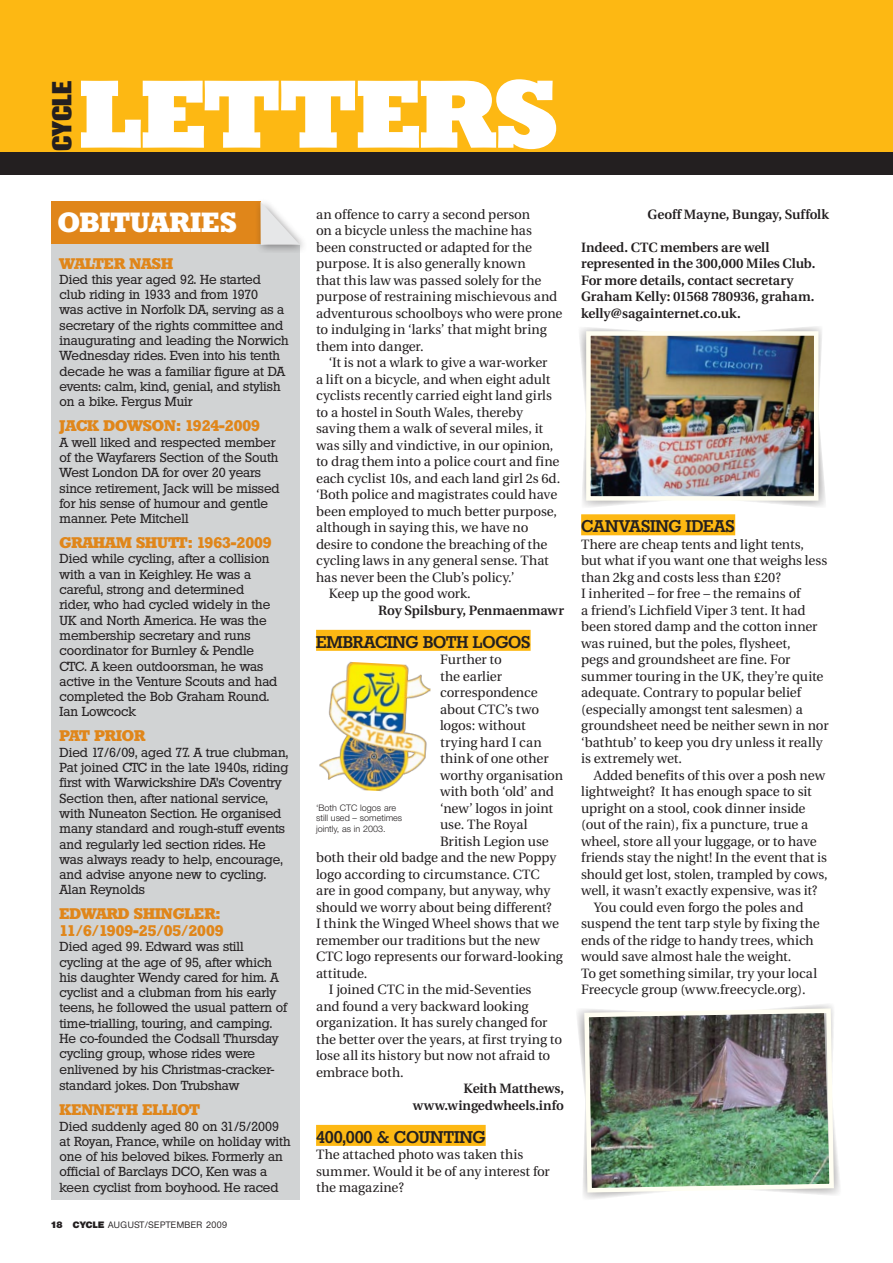
<style>
.page{position:relative;width:893px;height:1263px;background:#fff}
.page>*{position:absolute;margin:0;border:0;box-sizing:border-box;transform-origin:0 0}
.CrossHead{font:800 93.15px "Stafford";letter-spacing:-.005em;color:#fff}
.t1{font:700 27px "Stafford";letter-spacing:.015em;color:#fff}
.t2{font:800 condensed 26.7px "Olympia";color:#231f20}
._2ndPara{font:500 16.5px "Stafford";letter-spacing:-.005em;color:#231f20}
.t3{font:700 15px/16.5px "Stafford";color:#e0861a}
._2ndPara-2{font:13.5px/16.5px "Utopia";letter-spacing:-.005em;color:#231f20}
._2ndPara-3{font:600 13.5px/16.5px "Utopia";letter-spacing:-.005em;color:#231f20;text-align:right}
._2ndPara-4{font:13.5px "Utopia";letter-spacing:.02em;color:#231f20}
.t4{font:12.75px/15.3px "Stafford";color:#231f20}
.t5{font:300 9px/10.5px "Helvetica Neue";color:#231f20}
.t6{font:500 9px "Olympia";letter-spacing:.05em;color:#231f20}
.s1{font-weight:800}
</style>
<div class="page">
<div style="left:0;top:0;width:893px;height:157px;background:#fdb813"></div>
<div style="left:0;top:153px;width:893px;height:22px;background:#231f20"></div>
<div style="left:316px;top:630px;width:215px;height:21px;background:#fdb813"></div>
<div style="left:316px;top:1125px;width:170px;height:21px;background:#fdb813"></div>
<div style="left:581px;top:514px;width:154px;height:21px;background:#fdb813"></div>
<div style="left:51px;top:206px;width:248px;height:993px;background:#d1d3d4"></div>
<div style="left:51px;top:202px;width:248px;height:42px;background:#e0861a"></div>
<div style="left:254px;top:195px;width:54px;height:58px;background:#231f20;opacity:.45"></div>
<svg style="left:260px;top:197px;width:48px;height:49px"></svg>
<img style="left:319px;top:662px;width:112px;height:129px">
<svg style="left:579px;top:326px;width:246px;height:181px"></svg>
<img style="left:592px;top:337px;width:220px;height:158px">
<div style="left:586px;top:331px;width:232px;height:170px;border:5px solid #fffef2"></div>
<svg style="left:577px;top:1004px;width:263px;height:195px"></svg>
<img style="left:582px;top:1006px;width:254px;height:189px">
<p class="t2" style="left:47px;top:151px;width:72px;rotate:-90deg">cycle</p>
<p class="CrossHead" style="left:80px;top:57px;width:479px">LETTERS</p>
<p class="t1" style="left:58px;top:206px;width:180px">OBITUARIES</p>
<p class="t3" style="left:60px;top:255px;width:46px">WALTER</p>
<p class="t3" style="left:129px;top:255px;width:45px">NASH</p>
<p class="t4" style="left:60px;top:272px;width:231px">Died this year aged 92. He started club riding in 1933 and from 1970<br>was active in Norfolk DA, serving as a secretary of the rights committee and inaugurating and leading the Norwich Wednesday rides. Even into his tenth decade he was a familiar figure at DA events: calm, kind, genial, and stylish on a bike. Fergus Muir</p>
<p class="t3" style="left:60px;top:418px;width:202px">JACK DOWSON: 1924-2009</p>
<p class="t4" style="left:60px;top:434px;width:222px">A well liked and respected member of the Wayfarers Section of the South<br>West London DA for over 20 years since retirement, Jack will be missed for his sense of humour and gentle manner. Pete Mitchell</p>
<p class="t3" style="left:60px;top:535px;width:109px">GRAHAM SHUTT</p>
<p class="t3" style="left:188px;top:535px;width:86px">: 1963-2009</p>
<p class="t4" style="left:60px;top:551px;width:219px">Died while cycling, after a collision with a van in Keighley. He was a careful, strong and determined rider, who had cycled widely in the<br>UK and North America. He was the membership secretary and runs coordinator for Burnley &amp; Pendle<br>CTC. A keen outdoorsman, he was active in the Venture Scouts and had completed the Bob Graham Round.<br>Ian Lowcock</p>
<p class="t3" style="left:60px;top:728px;width:87px">PAT PRIOR</p>
<p class="t4" style="left:60px;top:744px;width:230px">Died 17/6/09, aged 77. A true clubman, Pat joined CTC in the late 1940s, riding first with Warwickshire DA’s Coventry Section then, after national service, with Nuneaton Section. He organised many standard and rough-stuff events and regularly led section rides. He was always ready to help, encourage, and advise anyone new to cycling.<br>Alan Reynolds</p>
<p class="t3" style="left:60px;top:906px;width:166px">EDWARD SHINGLER:<br>11/6/1909-25/05/2009</p>
<p class="t4" style="left:60px;top:939px;width:229px">Died aged 99. Edward was still cycling at the age of 95, after which his daughter Wendy cared for him. A cyclist and a clubman from his early teens, he followed the usual pattern of time-trialling, touring, and camping.<br>He co-founded the Codsall Thursday cycling group, whose rides were enlivened by his Christmas-cracker-</p>
<p class="t4" style="left:60px;top:1078px;width:181px">standard jokes. Don Trubshaw</p>
<p class="t3" style="left:60px;top:1102px;width:142px">KENNETH ELLIOT</p>
<p class="t4" style="left:60px;top:1118px;width:233px">Died suddenly aged 80 on 31/5/2009 at Royan, France, while on holiday with one of his beloved bikes. Formerly an official of Barclays DCO, Ken was a keen cyclist from boyhood. He raced</p>
<p class="t6" style="left:51px;top:1219px;width:178px"><span class="s1">18 CYCLE</span> AUGUST/SEPTEMBER 2009</p>
<p class="_2ndPara-2" style="left:316px;top:206px;width:248px">an offence to carry a second person<br>on a bicycle unless the machine has been constructed or adapted for the purpose. It is also generally known<br>that this law was passed solely for the purpose of restraining mischievous and adventurous schoolboys who were prone to indulging in ‘larks’ that might bring them into danger.</p>
<p class="_2ndPara-2" style="left:316px;top:355px;width:246px;text-indent:13px">‘It is not a wlark to give a war-worker<br>a lift on a bicycle, and when eight adult cyclists recently carried eight land girls to a hostel in South Wales, thereby saving them a walk of several miles, it was silly and vindictive, in our opinion, to drag them into a police court and fine each cyclist 10s, and each land girl 2s 6d.</p>
<p class="_2ndPara-2" style="left:316px;top:487px;width:243px">‘Both police and magistrates could have been employed to much better purpose, although in saying this, we have no desire to condone the breaching of the cycling laws in any general sense. That has never been the Club’s policy.’</p>
<p class="_2ndPara-2" style="left:329px;top:586px;width:143px">Keep up the good work.</p>
<p class="_2ndPara-3" style="left:378px;top:602px;width:187px">Roy Spilsbury, Penmaenmawr</p>
<p class="_2ndPara" style="left:316px;top:632px;width:216px">EMBRACING BOTH LOGOS</p>
<p class="_2ndPara-2" style="left:440px;top:652px;width:63px">Further to</p>
<p class="_2ndPara-2" style="left:440px;top:668px;width:63px">the earlier</p>
<p class="_2ndPara-2" style="left:440px;top:685px;width:99px">correspondence</p>
<p class="_2ndPara-2" style="left:440px;top:701px;width:101px">about CTC’s two</p>
<p class="_2ndPara-2" style="left:440px;top:718px;width:87px">logos: without</p>
<p class="_2ndPara-4" style="left:440px;top:735px;width:103px">trying hard I can</p>
<p class="_2ndPara-2" style="left:440px;top:751px;width:110px">think of one other</p>
<p class="_2ndPara-2" style="left:440px;top:767px;width:124px">worthy organisation</p>
<p class="_2ndPara-2" style="left:440px;top:784px;width:115px">with both ‘old’ and</p>
<p class="_2ndPara-2" style="left:440px;top:800px;width:115px">‘new’ logos in joint</p>
<p class="_2ndPara-2" style="left:440px;top:817px;width:89px">use. The Royal</p>
<p class="_2ndPara-2" style="left:440px;top:833px;width:110px">British Legion use</p>
<p class="_2ndPara-2" style="left:316px;top:850px;width:242px">both their old badge and the new Poppy</p>
<p class="_2ndPara-2" style="left:316px;top:866px;width:225px">logo according to circumstance. CTC</p>
<p class="_2ndPara-2" style="left:316px;top:883px;width:236px">are in good company, but anyway, why</p>
<p class="_2ndPara-2" style="left:316px;top:899px;width:237px">should we worry about being different?</p>
<p class="_2ndPara-2" style="left:316px;top:916px;width:245px">I think the Winged Wheel shows that we</p>
<p class="_2ndPara-2" style="left:316px;top:932px;width:225px">remember our traditions but the new</p>
<p class="_2ndPara-2" style="left:316px;top:949px;width:248px">CTC logo represents our forward-looking</p>
<p class="_2ndPara-2" style="left:316px;top:965px;width:53px">attitude.</p>
<p class="_2ndPara-2" style="left:316px;top:982px;width:248px;text-indent:13px">I joined CTC in the mid-Seventies<br>and found a very backward looking organization. It has surely changed for the better over the years, at first trying to lose all its history but now not afraid to embrace both.</p>
<p class="_2ndPara-3" style="left:413px;top:1081px;width:153px">Keith Matthews, www.wingedwheels.info</p>
<p class="_2ndPara" style="left:316px;top:1127px;width:171px">400,000 &amp; COUNTING</p>
<p class="_2ndPara-2" style="left:316px;top:1147px;width:235px">The attached photo was taken this summer. Would it be of any interest for the magazine?</p>
<p class="t5" style="left:316px;top:802px;width:88px">‘Both CTC logos are still used – sometimes jointly, as in 2003.</p>
<p class="_2ndPara-3" style="left:648px;top:206px;width:183px">Geoff Mayne, Bungay, Suffolk</p>
<p class="_2ndPara-3" style="left:581px;top:239px;width:236px;text-align:left">Indeed. CTC members are well represented in the 300,000 Miles Club.<br>For more details, contact secretary Graham Kelly: 01568 780936, graham. kelly@sagainternet.co.uk.</p>
<p class="_2ndPara" style="left:581px;top:517px;width:155px">CANVASING IDEAS</p>
<p class="_2ndPara-2" style="left:581px;top:536px;width:248px">There are cheap tents and light tents, but what if you want one that weighs less than 2kg and costs less than £20?</p>
<p class="_2ndPara-2" style="left:581px;top:586px;width:249px">I inherited – for free – the remains of<br>a friend’s Lichfield Viper 3 tent. It had been stored damp and the cotton inner was ruined, but the poles, flysheet,<br>pegs and groundsheet are fine. For summer touring in the UK, they’re quite adequate. Contrary to popular belief (especially amongst tent salesmen) a groundsheet need be neither sewn in nor ‘bathtub’ to keep you dry unless it really is extremely wet.</p>
<p class="_2ndPara-2" style="left:581px;top:767px;width:248px;text-indent:13px">Added benefits of this over a posh new lightweight? It has enough space to sit upright on a stool, cook dinner inside (out of the rain), fix a puncture, true a wheel, store all your luggage, or to have friends stay the night! In the event that is should get lost, stolen, trampled by cows, well, it wasn’t exactly expensive, was it?</p>
<p class="_2ndPara-2" style="left:581px;top:899px;width:240px;text-indent:13px">You could even forgo the poles and suspend the tent tarp style by fixing the ends of the ridge to handy trees, which would save almost hale the weight.</p>
<p class="_2ndPara-2" style="left:581px;top:965px;width:237px">To get something similar, try your local<br>Freecycle group (www.freecycle.org).</p>
</div>
